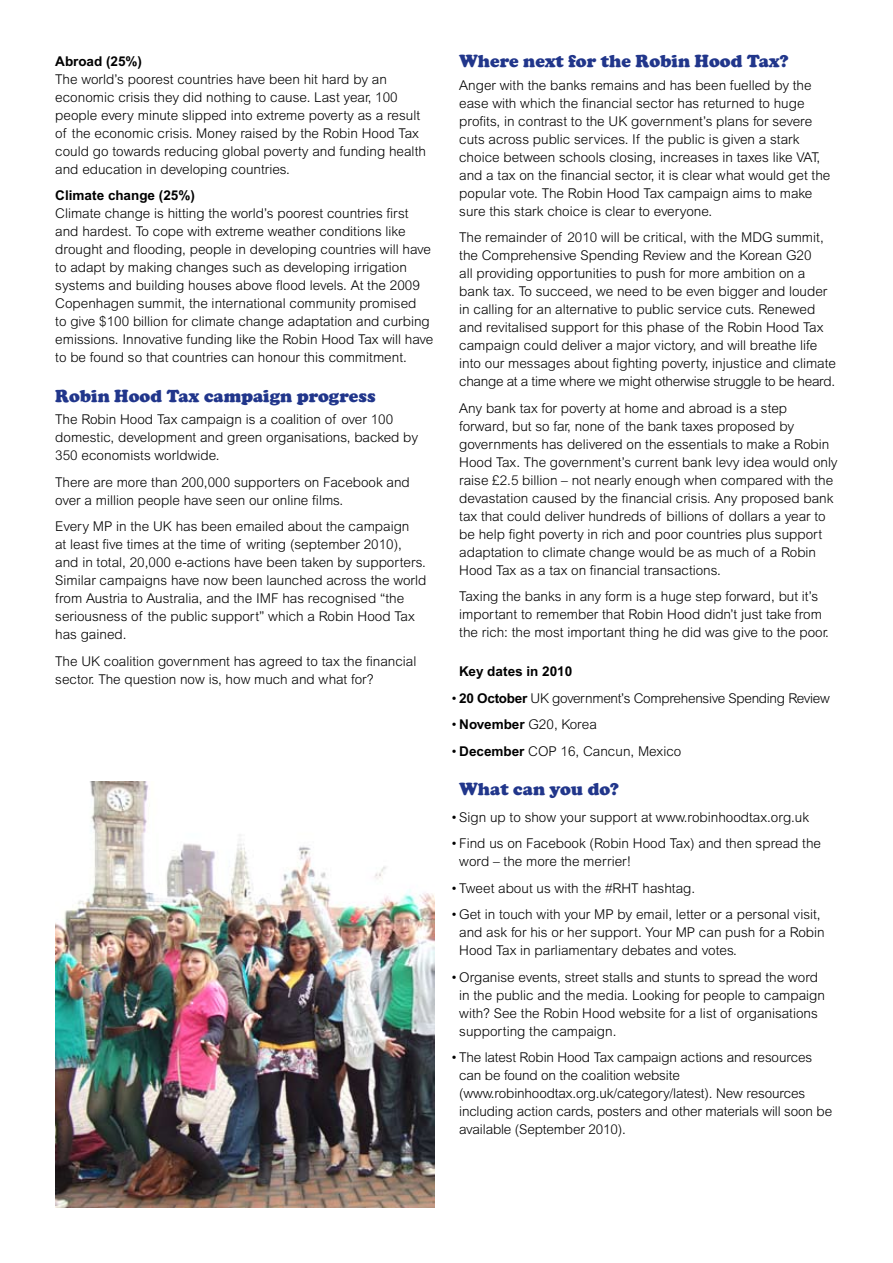
<style>
.page{position:relative;width:893px;height:1263px;background:#fff}
.page>*{position:absolute;margin:0;border:0;box-sizing:border-box;transform-origin:0 0}
.t1{font:900 18px "Cooper";color:#21368b}
.t2{font:300 13.5px/18px "Arial";color:#000}
.t3{font:300 13.5px "Arial";letter-spacing:-.02em;color:#000}
.t4{font:700 13.5px "Arial";color:#000}
.s1{font-weight:700}
</style>
<div class="page">
<img style="left:55px;top:781px;width:380px;height:427px">
<p class="t4" style="left:55px;top:53px;width:88px">Abroad (25%)</p>
<p class="t2" style="left:55px;top:70px;width:372px">The world’s poorest countries have been hit hard by an economic crisis they did nothing to cause. Last year, 100 people every minute slipped into extreme poverty as a result of the economic crisis. Money raised by the Robin Hood Tax could go towards reducing global poverty and funding health and education in developing countries.</p>
<p class="t4" style="left:55px;top:188px;width:141px">Climate change (25%)</p>
<p class="t2" style="left:55px;top:205px;width:380px">Climate change is hitting the world’s poorest countries first and hardest. To cope with extreme weather conditions like drought and flooding, people in developing countries will have to adapt by making changes such as developing irrigation systems and building houses above flood levels. At the 2009<br>Copenhagen summit, the international community promised<br>to give $100 billion for climate change adaptation and curbing emissions. Innovative funding like the Robin Hood Tax will have to be found so that countries can honour this commitment.</p>
<h1 class="t1" style="left:55px;top:385px;width:322px">Robin Hood Tax campaign progress</h1>
<p class="t2" style="left:55px;top:410px;width:364px">The Robin Hood Tax campaign is a coalition of over 100 domestic, development and green organisations, backed by<br>350 economists worldwide.</p>
<p class="t2" style="left:55px;top:473px;width:356px">There are more than 200,000 supporters on Facebook and over a million people have seen our online films.</p>
<p class="t2" style="left:55px;top:517px;width:373px">Every MP in the UK has been emailed about the campaign<br>at least five times at the time of writing (september 2010), and in total, 20,000 e-actions have been taken by supporters.<br>Similar campaigns have now been launched across the world from Austria to Australia, and the IMF has recognised “the seriousness of the public support” which a Robin Hood Tax has gained.</p>
<p class="t2" style="left:55px;top:652px;width:363px">The UK coalition government has agreed to tax the financial sector. The question now is, how much and what for?</p>
<h1 class="t1" style="left:459px;top:51px;width:331px">Where next for the Robin Hood Tax?</h1>
<p class="t2" style="left:459px;top:76px;width:373px">Anger with the banks remains and has been fuelled by the ease with which the financial sector has returned to huge profits, in contrast to the UK government’s plans for severe cuts across public services. If the public is given a stark choice between schools closing, increases in taxes like VAT, and a tax on the financial sector, it is clear what would get the popular vote. The Robin Hood Tax campaign aims to make sure this stark choice is clear to everyone.</p>
<p class="t2" style="left:459px;top:228px;width:378px">The remainder of 2010 will be critical, with the MDG summit, the Comprehensive Spending Review and the Korean G20<br>all providing opportunities to push for more ambition on a bank tax. To succeed, we need to be even bigger and louder in calling for an alternative to public service cuts. Renewed and revitalised support for this phase of the Robin Hood Tax campaign could deliver a major victory, and will breathe life into our messages about fighting poverty, injustice and climate change at a time where we might otherwise struggle to be heard.</p>
<p class="t2" style="left:459px;top:399px;width:380px">Any bank tax for poverty at home and abroad is a step forward, but so far, none of the bank taxes proposed by governments has delivered on the essentials to make a Robin Hood Tax. The government’s current bank levy idea would only raise £2.5 billion – not nearly enough when compared with the devastation caused by the financial crisis. Any proposed bank tax that could deliver hundreds of billions of dollars a year to be help fight poverty in rich and poor countries plus support adaptation to climate change would be as much of a Robin Hood Tax as a tax on financial transactions.</p>
<p class="t2" style="left:459px;top:587px;width:371px">Taxing the banks in any form is a huge step forward, but it’s important to remember that Robin Hood didn’t just take from the rich: the most important thing he did was give to the poor.</p>
<p class="t4" style="left:459px;top:664px;width:115px">Key dates in 2010</p>
<p class="t3" style="left:451px;top:690px;width:381px">• <span class="s1">20 October</span> UK government’s Comprehensive Spending Review</p>
<p class="t2" style="left:451px;top:715px;width:148px">• <span class="s1">November</span> G20, Korea</p>
<p class="t2" style="left:451px;top:742px;width:232px">• <span class="s1">December</span> COP 16, Cancun, Mexico</p>
<h1 class="t1" style="left:459px;top:779px;width:161px">What can you do?</h1>
<p class="t2" style="left:451px;top:808px;width:360px">• Sign up to show your support at www.robinhoodtax.org.uk</p>
<p class="t2" style="left:459px;top:834px;width:363px;text-indent:-8px">• Find us on Facebook (Robin Hood Tax) and then spread the word – the more the merrier!</p>
<p class="t2" style="left:451px;top:879px;width:246px">• Tweet about us with the #RHT hashtag.</p>
<p class="t2" style="left:459px;top:905px;width:367px;text-indent:-9px">• Get in touch with your MP by email, letter or a personal visit, and ask for his or her support. Your MP can push for a Robin<br>Hood Tax in parliamentary debates and votes.</p>
<p class="t2" style="left:459px;top:968px;width:367px;text-indent:-9px">• Organise events, street stalls and stunts to spread the word in the public and the media. Looking for people to campaign with? See the Robin Hood website for a list of organisations supporting the campaign.</p>
<p class="t2" style="left:459px;top:1048px;width:374px;text-indent:-8px">• The latest Robin Hood Tax campaign actions and resources can be found on the coalition website (www.robinhoodtax.org.uk/category/latest). New resources including action cards, posters and other materials will soon be available (September 2010).</p>
</div>
